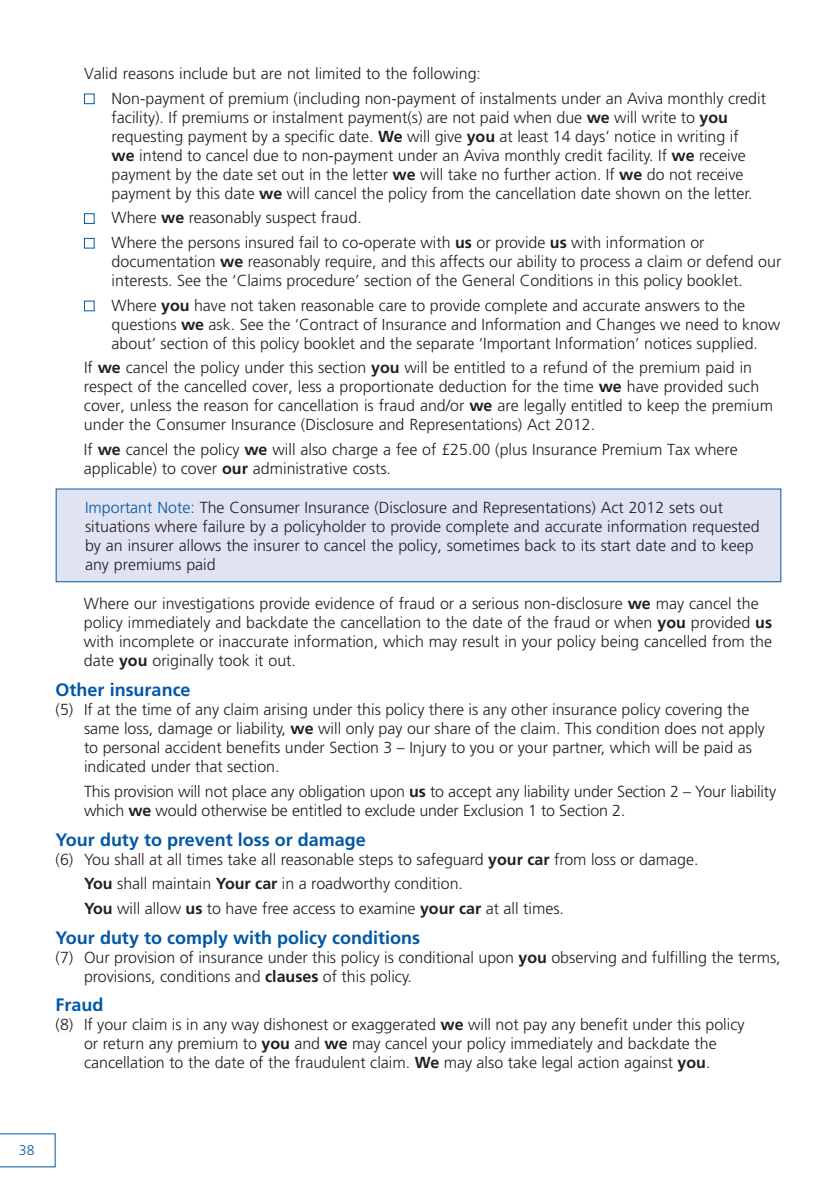
<style>
.page{position:relative;width:837px;height:1190px;background:#fff}
.page>*{position:absolute;margin:0;border:0;box-sizing:border-box;transform-origin:0 0}
.t1{font:700 18px "Frutiger LT Std";color:#0158a6}
.t2{font:300 16px/19px "Frutiger LT Std";color:#231f20}
.t3{font:300 14px "Frutiger LT Std";color:#0158a6}
.s1{font-weight:700}
.s2{color:#0158a6}
</style>
<div class="page">
<svg style="left:0;top:1133px;width:56px;height:34px"></svg>
<div style="left:84px;top:93px;width:11px;height:11px;border:1px solid #0158a6"></div>
<div style="left:84px;top:213px;width:11px;height:11px;border:1px solid #0158a6"></div>
<div style="left:84px;top:238px;width:11px;height:10px;border:1px solid #0158a6"></div>
<div style="left:84px;top:300px;width:11px;height:11px;border:1px solid #0158a6"></div>
<div style="left:56px;top:489px;width:725px;height:92px;background:#e0e4f2"></div>
<div style="left:56px;top:488px;width:725px;height:94px;border:1px solid #0158a6"></div>
<p class="t2" style="left:112px;top:61px;width:656px;line-height:24.6px;text-indent:-28px">Valid reasons include but are not limited to the following:<br>Non-payment of premium (including non-payment of instalments under an Aviva monthly credit</p>
<p class="t2" style="left:112px;top:108px;width:642px">facility). If premiums or instalment payment(s) are not paid when due <span class="s1">we</span> will write to <span class="s1">you </span>requesting payment by a specific date. <span class="s1">We</span> will give <span class="s1">you</span> at least 14 days’ notice in writing if <span class="s1">we</span> intend to cancel due to non-payment under an Aviva monthly credit facility. If <span class="s1">we</span> receive payment by the date set out in the letter <span class="s1">we</span> will take no further action. If <span class="s1">we</span> do not receive payment by this date <span class="s1">we</span> will cancel the policy from the cancellation date shown on the letter.</p>
<p class="t2" style="left:112px;top:206px;width:594px;line-height:24.6px">Where <span class="s1">we</span> reasonably suspect fraud.<br>Where the persons insured fail to co-operate with <span class="s1">us</span> or provide <span class="s1">us</span> with information or</p>
<p class="t2" style="left:112px;top:252px;width:671px">documentation <span class="s1">we</span> reasonably require, and this affects our ability to process a claim or defend our interests. See the ‘Claims procedure’ section of the General Conditions in this policy booklet.</p>
<p class="t2" style="left:112px;top:296px;width:670px">Where <span class="s1">you</span> have not taken reasonable care to provide complete and accurate answers to the questions <span class="s1">we</span> ask. See the ‘Contract of Insurance and Information and Changes we need to know about’ section of this policy booklet and the separate ‘Important Information’ notices supplied.</p>
<p class="t2" style="left:84px;top:359px;width:691px">If <span class="s1">we</span> cancel the policy under this section <span class="s1">you</span> will be entitled to a refund of the premium paid in respect of the cancelled cover, less a proportionate deduction for the time <span class="s1">we</span> have provided such cover, unless the reason for cancellation is fraud and/or <span class="s1">we</span> are legally entitled to keep the premium under the Consumer Insurance (Disclosure and Representations) Act 2012.</p>
<p class="t2" style="left:84px;top:440px;width:655px">If <span class="s1">we</span> cancel the policy <span class="s1">we</span> will also charge a fee of £25.00 (plus Insurance Premium Tax where applicable) to cover <span class="s1">our</span> administrative costs.</p>
<p class="t2" style="left:85px;top:498px;width:676px"><span class="s2">Important Note:</span> The Consumer Insurance (Disclosure and Representations) Act 2012 sets out situations where failure by a policyholder to provide complete and accurate information requested by an insurer allows the insurer to cancel the policy, sometimes back to its start date and to keep any premiums paid</p>
<p class="t2" style="left:84px;top:594px;width:690px">Where our investigations provide evidence of fraud or a serious non-disclosure <span class="s1">we</span> may cancel the policy immediately and backdate the cancellation to the date of the fraud or when <span class="s1">you</span> provided <span class="s1">us </span>with incomplete or inaccurate information, which may result in your policy being cancelled from the date <span class="s1">you</span> originally took it out.</p>
<p class="t1" style="left:56px;top:679px;width:137px">Other insurance</p>
<p class="t2" style="left:84px;top:700px;width:683px;text-indent:-28px">(5) If at the time of any claim arising under this policy there is any other insurance policy covering the same loss, damage or liability, <span class="s1">we</span> will only pay our share of the claim. This condition does not apply to personal accident benefits under Section 3 – Injury to you or your partner, which will be paid as indicated under that section.</p>
<p class="t2" style="left:84px;top:782px;width:694px">This provision will not place any obligation upon <span class="s1">us</span> to accept any liability under Section 2 – Your liability which <span class="s1">we</span> would otherwise be entitled to exclude under Exclusion 1 to Section 2.</p>
<p class="t1" style="left:56px;top:828px;width:312px">Your duty to prevent loss or damage</p>
<p class="t2" style="left:84px;top:847px;width:616px;line-height:24.6px;text-indent:-28px">(6) You shall at all times take all reasonable steps to safeguard <span class="s1">your car</span> from loss or damage.<br><span class="s1">You</span> shall maintain <span class="s1">Your car</span> in a roadworthy condition.<br><span class="s1">You</span> will allow <span class="s1">us</span> to have free access to examine <span class="s1">your car</span> at all times.</p>
<p class="t1" style="left:56px;top:926px;width:366px">Your duty to comply with policy conditions</p>
<p class="t2" style="left:84px;top:947px;width:698px;text-indent:-28px">(7) Our provision of insurance under this policy is conditional upon <span class="s1">you</span> observing and fulfilling the terms, provisions, conditions and <span class="s1">clauses</span> of this policy.</p>
<p class="t1" style="left:56px;top:994px;width:50px">Fraud</p>
<p class="t2" style="left:56px;top:1015px;width:690px;text-align:center">(8) If your claim is in any way dishonest or exaggerated <span class="s1">we</span> will not pay any benefit under this policy or return any premium to <span class="s1">you</span> and <span class="s1">we</span> may cancel your policy immediately and backdate the cancellation to the date of the fraudulent claim. <span class="s1">We</span> may also take legal action against <span class="s1">you</span>.</p>
<p class="t3" style="left:19px;top:1142px;width:17px">38</p>
</div>
